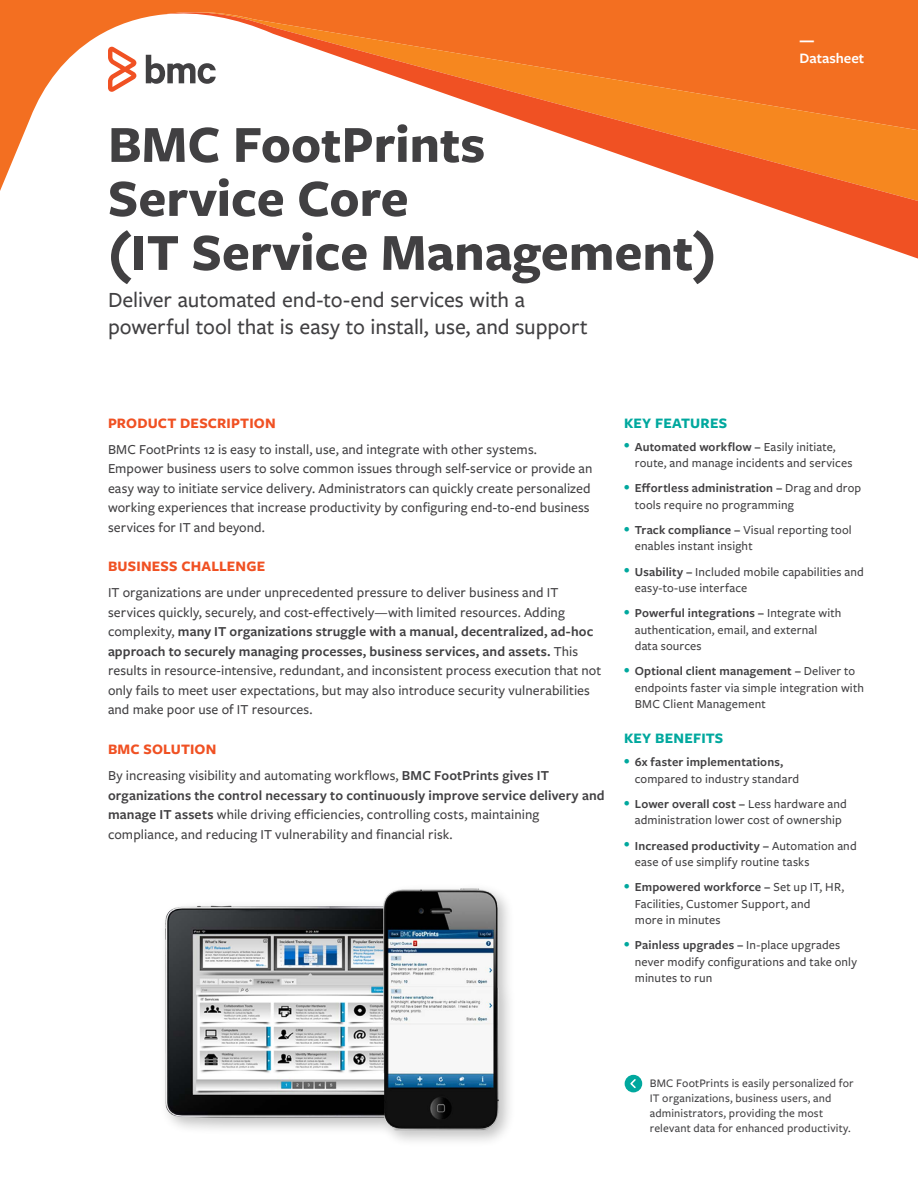
<style>
.page{position:relative;width:918px;height:1188px;background:#fff}
.page>*{position:absolute;margin:0;border:0;box-sizing:border-box;transform-origin:0 0}
.t1{font:700 54px/54px "Freight Sans Pro";color:#414042}
.t2{font:500 22.5px/27px "Freight Sans Pro";color:#414042}
.t3{font:700 15px "Freight Sans Pro";letter-spacing:.01em;color:#f05123}
.t4{font:700 15px "Freight Sans Pro";letter-spacing:.015em;color:#00a89e}
.t5{font:600 15px "Freight Sans Pro";color:#fff}
.t6{font:700 15px "Freight Sans Pro";color:#fff}
.t7{font:500 14.25px/19.5px "Freight Sans Pro";letter-spacing:.005em;color:#414042}
.t8{font:500 12.75px/16.5px "Freight Sans Pro";letter-spacing:.01em;color:#414042}
.t9{font:500 12px/15px "Freight Sans Pro";letter-spacing:.015em;color:#414042}
.s1{font-weight:600}
</style>
<div class="page">
<svg style="left:0;top:0;width:918px;height:191px"></svg>
<svg style="left:164px;top:9px;width:754px;height:250px"></svg>
<svg style="left:146px;top:55px;width:70px;height:29px"></svg>
<svg style="left:108px;top:47px;width:28px;height:45px"></svg>
<div style="left:625px;top:1075px;width:17px;height:17px;background:#00a89e;border-radius:50%"></div>
<svg style="left:630px;top:1079px;width:6px;height:10px"></svg>
<div style="left:159px;top:882px;width:357px;height:266px;background:#000;opacity:.25"></div>
<img style="left:159px;top:882px;width:354px;height:256px">
<h1 class="t1" style="left:108px;top:115px;width:610px">BMC FootPrints<br>Service Core<br>(IT Service Management)</h1>
<h2 class="t2" style="left:108px;top:285px;width:481px">Deliver automated end-to-end services with a powerful tool that is easy to install, use, and support</h2>
<p class="t6" style="left:800px;top:29px;width:16px">—</p>
<p class="t5" style="left:800px;top:48px;width:66px">Datasheet</p>
<p class="t3" style="left:108px;top:412px;width:169px">PRODUCT DESCRIPTION</p>
<p class="t7" style="left:108px;top:439px;width:486px">BMC FootPrints 12 is easy to install, use, and integrate with other systems.<br>Empower business users to solve common issues through self-service or provide an easy way to initiate service delivery. Administrators can quickly create personalized working experiences that increase productivity by configuring end-to-end business services for IT and beyond.</p>
<p class="t3" style="left:108px;top:556px;width:159px">BUSINESS CHALLENGE</p>
<p class="t7" style="left:108px;top:583px;width:495px">IT organizations are under unprecedented pressure to deliver business and IT services quickly, securely, and cost-effectively—with limited resources. Adding complexity, <span class="s1">many IT organizations struggle with a manual, decentralized, ad-hoc approach to securely managing processes, business services, and assets.</span> This results in resource-intensive, redundant, and inconsistent process execution that not only fails to meet user expectations, but may also introduce security vulnerabilities and make poor use of IT resources.</p>
<p class="t3" style="left:108px;top:739px;width:110px">BMC SOLUTION</p>
<p class="t7" style="left:108px;top:765px;width:498px">By increasing visibility and automating workflows, <span class="s1">BMC FootPrints gives IT organizations the control necessary to continuously improve service delivery and manage IT assets</span> while driving efficiencies, controlling costs, maintaining compliance, and reducing IT vulnerability and financial risk.</p>
<p class="t4" style="left:624px;top:412px;width:105px">KEY FEATURES</p>
<p class="t8" style="left:635px;top:438px;width:219px;text-indent:-11px"><sup>•</sup> <span class="s1">Automated workflow –</span> Easily initiate, route, and manage incidents and services</p>
<p class="t8" style="left:635px;top:479px;width:228px;text-indent:-11px"><sup>•</sup> <span class="s1">Effortless administration –</span> Drag and drop tools require no programming</p>
<p class="t8" style="left:635px;top:521px;width:219px;text-indent:-11px"><sup>•</sup> <span class="s1">Track compliance –</span> Visual reporting tool enables instant insight</p>
<p class="t8" style="left:635px;top:563px;width:231px;text-indent:-11px"><sup>•</sup> <span class="s1">Usability –</span> Included mobile capabilities and easy-to-use interface</p>
<p class="t8" style="left:635px;top:604px;width:208px;text-indent:-11px"><sup>•</sup> <span class="s1">Powerful integrations –</span> Integrate with authentication, email, and external data sources</p>
<p class="t8" style="left:635px;top:662px;width:231px;text-indent:-11px"><sup>•</sup> <span class="s1">Optional client management –</span> Deliver to endpoints faster via simple integration with<br>BMC Client Management</p>
<p class="t4" style="left:624px;top:728px;width:101px">KEY BENEFITS</p>
<p class="t8" style="left:635px;top:753px;width:166px;text-indent:-11px"><sup>•</sup> <span class="s1">6x faster implementations, </span>compared to industry standard</p>
<p class="t8" style="left:624px;top:795px;width:224px;text-align:center"><sup>•</sup> <span class="s1">Lower overall cost –</span> Less hardware and administration lower cost of ownership</p>
<p class="t8" style="left:635px;top:837px;width:223px;text-indent:-11px"><sup>•</sup> <span class="s1">Increased productivity –</span> Automation and ease of use simplify routine tasks</p>
<p class="t8" style="left:635px;top:878px;width:211px;text-indent:-11px"><sup>•</sup> <span class="s1">Empowered workforce –</span> Set up IT, HR,<br>Facilities, Customer Support, and<br>more in minutes</p>
<p class="t8" style="left:635px;top:936px;width:224px;text-indent:-11px"><sup>•</sup> <span class="s1">Painless upgrades –</span> In-place upgrades never modify configurations and take only minutes to run</p>
<p class="t9" style="left:650px;top:1075px;width:206px">BMC FootPrints is easily personalized for IT organizations, business users, and administrators, providing the most relevant data for enhanced productivity.</p>
</div>
